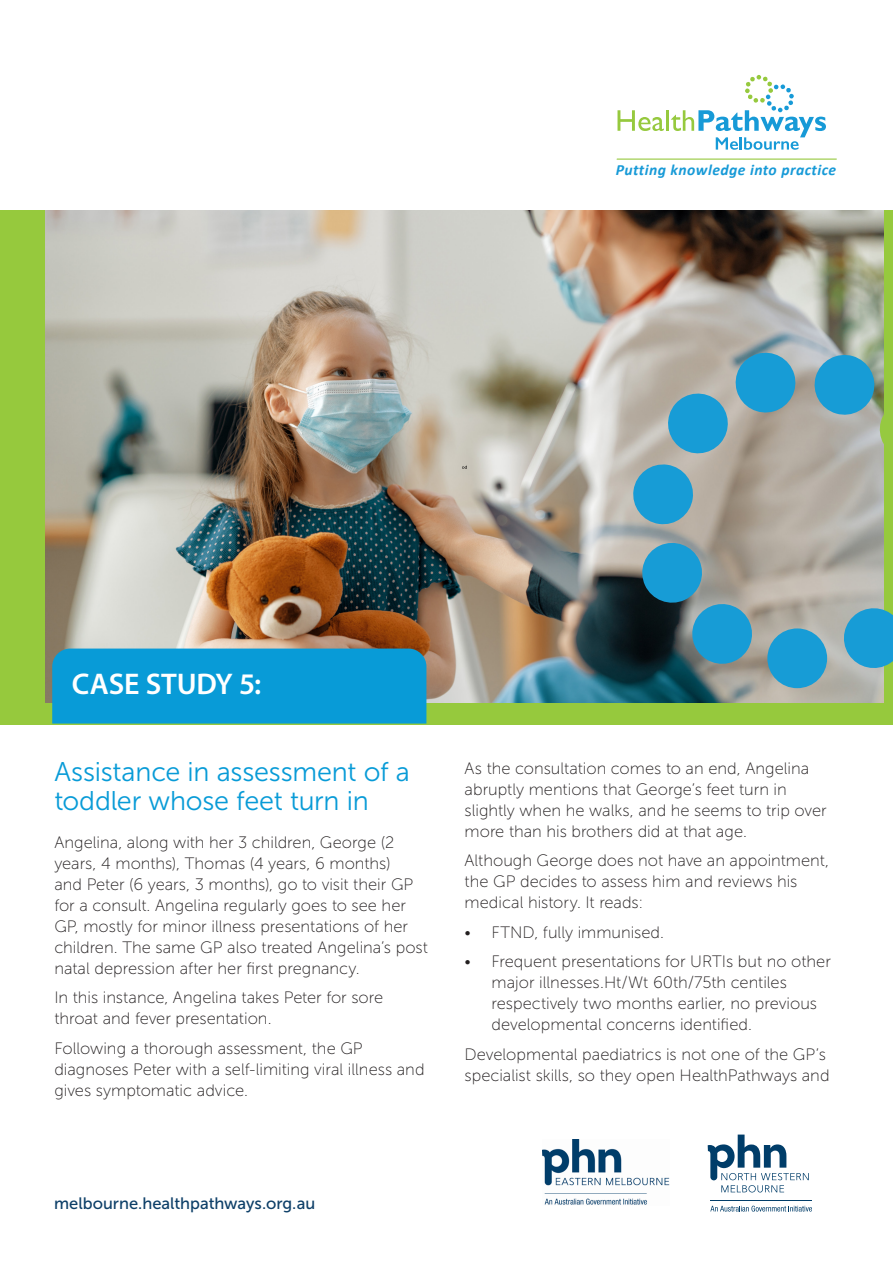
<style>
.page{position:relative;width:893px;height:1263px;background:#fff}
.page>*{position:absolute;margin:0;border:0;box-sizing:border-box;transform-origin:0 0}
.t1{font:600 30px "Myriad Pro";letter-spacing:-.005em;color:#fff}
.t2{font:27px/28.5px "Museo Sans 300";letter-spacing:-.01em;color:#089bd7}
.t3{font:16.5px/21px "Museo Sans 100";color:#231f20}
.BODY{font:16.5px "Museo Sans 500";color:#0d3f68}
.t4{font:italic 700 15.6px "Calibri";letter-spacing:.03em;color:#179ad7}
</style>
<div class="page">
<div style="left:0;top:210px;width:893px;height:515px;background:#96c93d"></div>
<svg style="left:617px;top:110px;width:47px;height:21px"></svg>
<hr style="left:666px;top:110px;width:3px;height:21px;background:#96c93e">
<svg style="left:671px;top:75px;width:155px;height:75px"></svg>
<hr style="left:617px;top:159px;width:220px;height:1px;background:#96c93e">
<svg style="left:708px;top:1134px;width:101px;height:58px"></svg>
<svg style="left:710px;top:1206px;width:102px;height:5px"></svg>
<hr style="left:710px;top:1200px;width:102px;height:1px;background:#003d69">
<img style="left:542px;top:1139px;width:128px;height:66px">
<img style="left:46px;top:210px;width:837px;height:492px">
<div style="left:52px;top:648px;width:374px;height:75px;background:#089bd7"></div>
<div style="left:767px;top:628px;width:60px;height:60px;background:#179cd6;border-radius:50%"></div>
<svg style="left:638px;top:539px;width:118px;height:129px;background:#4d7e91"></svg>
<svg style="left:631px;top:349px;width:168px;height:177px;background:#87a6ae"></svg>
<svg style="left:811px;top:351px;width:73px;height:112px;background:#79a7b4"></svg>
<svg style="left:840px;top:604px;width:53px;height:68px;background:#48a5c6"></svg>
<p class="t4" style="left:616px;top:159px;width:222px">Putting knowledge into practice</p>
<h1 class="t1" style="left:72px;top:665px;width:191px">CASE STUDY 5:</h1>
<h1 class="t2" style="left:54px;top:758px;width:357px">Assistance in assessment of a toddler whose feet turn in</h1>
<h1 class="t3" style="left:54px;top:832px;width:375px">Angelina, along with her 3 children, George (2 years, 4 months), Thomas (4 years, 6 months)<br>and Peter (6 years, 3 months), go to visit their GP for a consult. Angelina regularly goes to see her GP, mostly for minor illness presentations of her children. The same GP also treated Angelina’s post natal depression after her first pregnancy.</h1>
<h1 class="t3" style="left:54px;top:987px;width:330px">In this instance, Angelina takes Peter for sore throat and fever presentation.</h1>
<h1 class="t3" style="left:54px;top:1038px;width:372px">Following a thorough assessment, the GP diagnoses Peter with a self-limiting viral illness and gives symptomatic advice.</h1>
<h1 class="t3" style="left:465px;top:757px;width:364px">As the consultation comes to an end, Angelina abruptly mentions that George’s feet turn in slightly when he walks, and he seems to trip over more than his brothers did at that age.</h1>
<h1 class="t3" style="left:465px;top:850px;width:366px">Although George does not have an appointment, the GP decides to assess him and reviews his medical history. It reads:</h1>
<p class="t3" style="left:465px;top:922px;width:201px">• FTND, fully immunised.</p>
<p class="t3" style="left:492px;top:951px;width:341px;text-indent:-27px">• Frequent presentations for URTIs but no other major illnesses.Ht/Wt 60th/75th centiles respectively two months earlier, no previous developmental concerns identified.</p>
<h1 class="t3" style="left:465px;top:1044px;width:367px">Developmental paediatrics is not one of the GP’s specialist skills, so they open HealthPathways and</h1>
<p class="BODY" style="left:54px;top:1194px;width:263px">melbourne.healthpathways.org.au</p>
</div>
